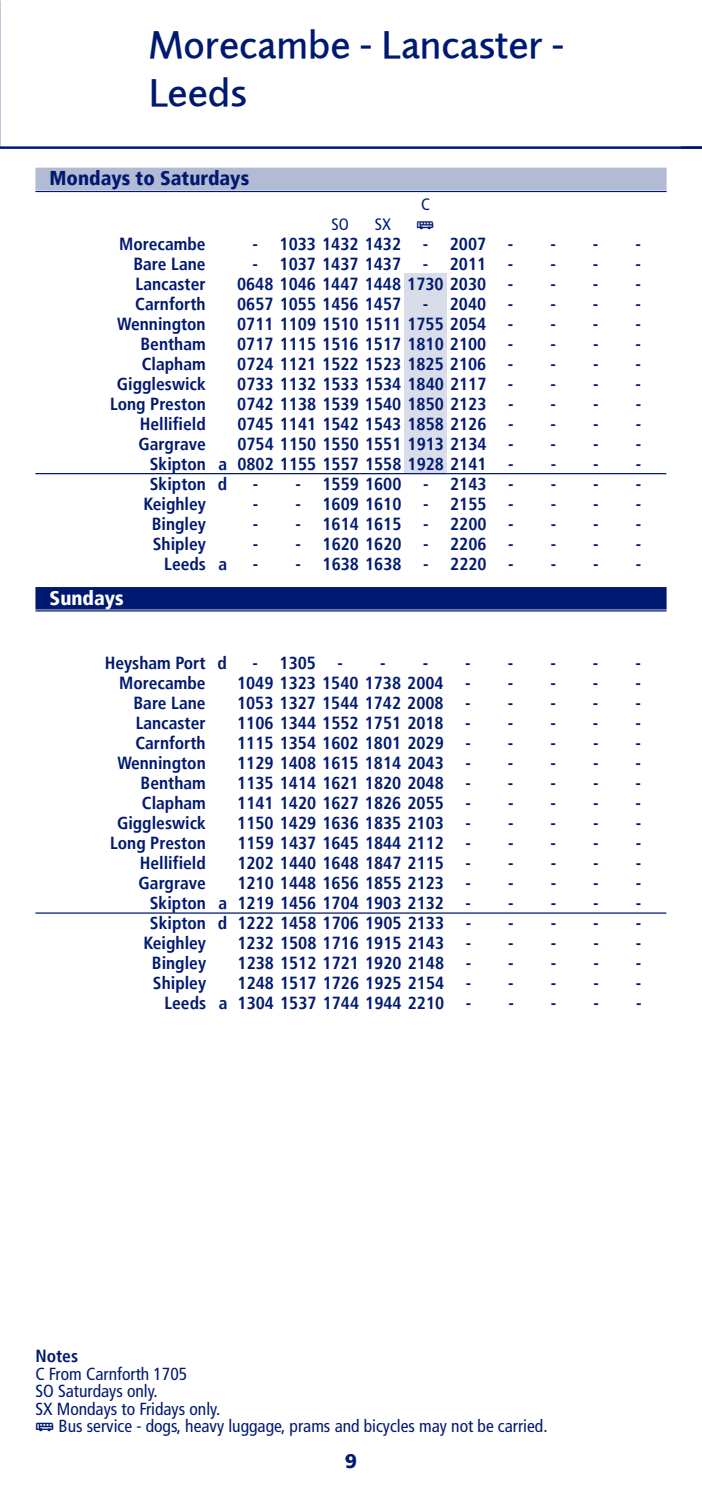
<style>
.page{position:relative;width:702px;height:1489px;background:#fff}
.page>*{position:absolute;margin:0;border:0;box-sizing:border-box;transform-origin:0 0}
.t1{font:500 40px/48px "Foundry Sans";color:#001970}
.t2{font:900 condensed 20px "Frutiger LT";color:#001970}
.t3{font:900 condensed 20px "Frutiger LT";color:#fff}
.t4{font:900 20px "Frutiger LT";color:#001970}
.t5{font:700 condensed 17.5px "Frutiger LT";color:#001970}
.t6{font:condensed 17.5px/17.5px "Frutiger LT";color:#001970}
.t7{font:condensed 16.5px "Frutiger LT";color:#001970}
.t8{font:16.5px "BRFACE2";color:#001970}
.s1{font-family:"BRFACE2";font-stretch:normal}
</style>
<div class="page">
<hr style="left:0;top:146px;width:702px;height:3px;background:#001970">
<div style="left:404px;top:273px;width:42px;height:200px;background:#d9ddea"></div>
<div style="left:35px;top:168px;width:631px;height:22px;background:#b3bad4"></div>
<hr style="left:35px;top:191px;width:631px;height:1px;background:#001970">
<hr style="left:35px;top:473px;width:631px;height:1px;background:#001970">
<div style="left:35px;top:587px;width:631px;height:22px;background:#001970"></div>
<hr style="left:35px;top:610px;width:631px;height:1px;background:#001970">
<hr style="left:35px;top:912px;width:631px;height:1px;background:#001970">
<h1 class="t1" style="left:149px;top:20px;width:417px">Morecambe - Lancaster -<br>Leeds</h1>
<p class="t2" style="left:50px;top:166px;width:201px">Mondays to Saturdays</p>
<p class="t7" style="left:421px;top:195px;width:10px">C</p>
<p class="t7" style="left:331px;top:214px;width:19px">SO</p>
<p class="t7" style="left:375px;top:214px;width:18px">SX</p>
<p class="t8" style="left:416px;top:214px;width:19px">G</p>
<p class="t5" style="left:119px;top:233px;width:88px">Morecambe</p>
<p class="t5" style="left:252px;top:233px;width:262px">- 1033 1432 1432 - 2007 -</p>
<p class="t5" style="left:550px;top:233px;width:50px">- -</p>
<p class="t5" style="left:635px;top:233px;width:7px">-</p>
<p class="t5" style="left:133px;top:253px;width:74px">Bare Lane</p>
<p class="t5" style="left:252px;top:253px;width:262px">- 1037 1437 1437 - 2011 -</p>
<p class="t5" style="left:550px;top:253px;width:50px">- -</p>
<p class="t5" style="left:635px;top:253px;width:7px">-</p>
<p class="t5" style="left:136px;top:273px;width:72px">Lancaster</p>
<p class="t5" style="left:237px;top:273px;width:278px">0648 1046 1447 1448 1730 2030 -</p>
<p class="t5" style="left:550px;top:273px;width:50px">- -</p>
<p class="t5" style="left:635px;top:273px;width:7px">-</p>
<p class="t5" style="left:135px;top:293px;width:72px">Carnforth</p>
<p class="t5" style="left:237px;top:293px;width:278px">0657 1055 1456 1457 - 2040 -</p>
<p class="t5" style="left:550px;top:293px;width:50px">- -</p>
<p class="t5" style="left:635px;top:293px;width:7px">-</p>
<p class="t5" style="left:117px;top:313px;width:90px">Wennington</p>
<p class="t5" style="left:237px;top:313px;width:278px">0711 1109 1510 1511 1755 2054 -</p>
<p class="t5" style="left:550px;top:313px;width:50px">- -</p>
<p class="t5" style="left:635px;top:313px;width:7px">-</p>
<p class="t5" style="left:140px;top:333px;width:67px">Bentham</p>
<p class="t5" style="left:237px;top:333px;width:278px">0717 1115 1516 1517 1810 2100 -</p>
<p class="t5" style="left:550px;top:333px;width:50px">- -</p>
<p class="t5" style="left:635px;top:333px;width:7px">-</p>
<p class="t5" style="left:142px;top:353px;width:65px">Clapham</p>
<p class="t5" style="left:237px;top:353px;width:278px">0724 1121 1522 1523 1825 2106 -</p>
<p class="t5" style="left:550px;top:353px;width:50px">- -</p>
<p class="t5" style="left:635px;top:353px;width:7px">-</p>
<p class="t5" style="left:117px;top:373px;width:90px">Giggleswick</p>
<p class="t5" style="left:237px;top:373px;width:278px">0733 1132 1533 1534 1840 2117 -</p>
<p class="t5" style="left:550px;top:373px;width:50px">- -</p>
<p class="t5" style="left:635px;top:373px;width:7px">-</p>
<p class="t5" style="left:110px;top:393px;width:97px">Long Preston</p>
<p class="t5" style="left:237px;top:393px;width:278px">0742 1138 1539 1540 1850 2123 -</p>
<p class="t5" style="left:550px;top:393px;width:50px">- -</p>
<p class="t5" style="left:635px;top:393px;width:7px">-</p>
<p class="t5" style="left:140px;top:413px;width:68px">Hellifield</p>
<p class="t5" style="left:237px;top:413px;width:278px">0745 1141 1542 1543 1858 2126 -</p>
<p class="t5" style="left:550px;top:413px;width:50px">- -</p>
<p class="t5" style="left:635px;top:413px;width:7px">-</p>
<p class="t5" style="left:138px;top:433px;width:69px">Gargrave</p>
<p class="t5" style="left:237px;top:433px;width:278px">0754 1150 1550 1551 1913 2134 -</p>
<p class="t5" style="left:550px;top:433px;width:50px">- -</p>
<p class="t5" style="left:635px;top:433px;width:7px">-</p>
<p class="t5" style="left:150px;top:453px;width:365px">Skipton a 0802 1155 1557 1558 1928 2141 -</p>
<p class="t5" style="left:550px;top:453px;width:50px">- -</p>
<p class="t5" style="left:635px;top:453px;width:7px">-</p>
<p class="t5" style="left:150px;top:473px;width:79px">Skipton d</p>
<p class="t5" style="left:253px;top:473px;width:262px">- - 1559 1600 - 2143 -</p>
<p class="t5" style="left:550px;top:473px;width:50px">- -</p>
<p class="t5" style="left:635px;top:473px;width:7px">-</p>
<p class="t5" style="left:143px;top:493px;width:64px">Keighley</p>
<p class="t5" style="left:253px;top:493px;width:262px">- - 1609 1610 - 2155 -</p>
<p class="t5" style="left:550px;top:493px;width:50px">- -</p>
<p class="t5" style="left:635px;top:493px;width:7px">-</p>
<p class="t5" style="left:152px;top:513px;width:56px">Bingley</p>
<p class="t5" style="left:253px;top:513px;width:262px">- - 1614 1615 - 2200 -</p>
<p class="t5" style="left:550px;top:513px;width:50px">- -</p>
<p class="t5" style="left:635px;top:513px;width:7px">-</p>
<p class="t5" style="left:153px;top:533px;width:55px">Shipley</p>
<p class="t5" style="left:253px;top:533px;width:262px">- - 1620 1620 - 2206 -</p>
<p class="t5" style="left:550px;top:533px;width:50px">- -</p>
<p class="t5" style="left:635px;top:533px;width:7px">-</p>
<p class="t5" style="left:164px;top:553px;width:65px">Leeds a</p>
<p class="t5" style="left:253px;top:553px;width:262px">- - 1638 1638 - 2220 -</p>
<p class="t5" style="left:550px;top:553px;width:50px">- -</p>
<p class="t5" style="left:635px;top:553px;width:7px">-</p>
<p class="t3" style="left:50px;top:585px;width:76px">Sundays</p>
<p class="t5" style="left:105px;top:652px;width:124px">Heysham Port d</p>
<p class="t5" style="left:252px;top:652px;width:92px">- 1305 -</p>
<p class="t5" style="left:380px;top:652px;width:50px">- -</p>
<p class="t5" style="left:465px;top:652px;width:50px">- -</p>
<p class="t5" style="left:550px;top:652px;width:50px">- -</p>
<p class="t5" style="left:635px;top:652px;width:7px">-</p>
<p class="t5" style="left:119px;top:672px;width:88px">Morecambe</p>
<p class="t5" style="left:237px;top:672px;width:235px">1049 1323 1540 1738 2004 -</p>
<p class="t5" style="left:507px;top:672px;width:50px">- -</p>
<p class="t5" style="left:593px;top:672px;width:50px">- -</p>
<p class="t5" style="left:133px;top:692px;width:74px">Bare Lane</p>
<p class="t5" style="left:237px;top:692px;width:235px">1053 1327 1544 1742 2008 -</p>
<p class="t5" style="left:508px;top:692px;width:50px">- -</p>
<p class="t5" style="left:593px;top:692px;width:50px">- -</p>
<p class="t5" style="left:136px;top:712px;width:72px">Lancaster</p>
<p class="t5" style="left:237px;top:712px;width:235px">1106 1344 1552 1751 2018 -</p>
<p class="t5" style="left:508px;top:712px;width:50px">- -</p>
<p class="t5" style="left:593px;top:712px;width:50px">- -</p>
<p class="t5" style="left:135px;top:732px;width:72px">Carnforth</p>
<p class="t5" style="left:237px;top:732px;width:235px">1115 1354 1602 1801 2029 -</p>
<p class="t5" style="left:508px;top:732px;width:50px">- -</p>
<p class="t5" style="left:593px;top:732px;width:50px">- -</p>
<p class="t5" style="left:117px;top:752px;width:90px">Wennington</p>
<p class="t5" style="left:237px;top:752px;width:235px">1129 1408 1615 1814 2043 -</p>
<p class="t5" style="left:508px;top:752px;width:50px">- -</p>
<p class="t5" style="left:593px;top:752px;width:50px">- -</p>
<p class="t5" style="left:141px;top:772px;width:67px">Bentham</p>
<p class="t5" style="left:237px;top:772px;width:235px">1135 1414 1621 1820 2048 -</p>
<p class="t5" style="left:508px;top:772px;width:50px">- -</p>
<p class="t5" style="left:593px;top:772px;width:50px">- -</p>
<p class="t5" style="left:142px;top:792px;width:65px">Clapham</p>
<p class="t5" style="left:237px;top:792px;width:235px">1141 1420 1627 1826 2055 -</p>
<p class="t5" style="left:508px;top:792px;width:50px">- -</p>
<p class="t5" style="left:593px;top:792px;width:50px">- -</p>
<p class="t5" style="left:117px;top:812px;width:90px">Giggleswick</p>
<p class="t5" style="left:237px;top:812px;width:235px">1150 1429 1636 1835 2103 -</p>
<p class="t5" style="left:508px;top:812px;width:50px">- -</p>
<p class="t5" style="left:593px;top:812px;width:50px">- -</p>
<p class="t5" style="left:110px;top:832px;width:97px">Long Preston</p>
<p class="t5" style="left:237px;top:832px;width:235px">1159 1437 1645 1844 2112 -</p>
<p class="t5" style="left:508px;top:832px;width:50px">- -</p>
<p class="t5" style="left:593px;top:832px;width:50px">- -</p>
<p class="t5" style="left:140px;top:852px;width:68px">Hellifield</p>
<p class="t5" style="left:237px;top:852px;width:235px">1202 1440 1648 1847 2115 -</p>
<p class="t5" style="left:508px;top:852px;width:50px">- -</p>
<p class="t5" style="left:593px;top:852px;width:50px">- -</p>
<p class="t5" style="left:138px;top:872px;width:69px">Gargrave</p>
<p class="t5" style="left:237px;top:872px;width:235px">1210 1448 1656 1855 2123 -</p>
<p class="t5" style="left:508px;top:872px;width:50px">- -</p>
<p class="t5" style="left:593px;top:872px;width:50px">- -</p>
<p class="t5" style="left:150px;top:892px;width:323px">Skipton a 1219 1456 1704 1903 2132 -</p>
<p class="t5" style="left:508px;top:892px;width:50px">- -</p>
<p class="t5" style="left:593px;top:892px;width:50px">- -</p>
<p class="t5" style="left:150px;top:912px;width:323px">Skipton d 1222 1458 1706 1905 2133 -</p>
<p class="t5" style="left:508px;top:912px;width:50px">- -</p>
<p class="t5" style="left:593px;top:912px;width:50px">- -</p>
<p class="t5" style="left:143px;top:932px;width:64px">Keighley</p>
<p class="t5" style="left:237px;top:932px;width:235px">1232 1508 1716 1915 2143 -</p>
<p class="t5" style="left:508px;top:932px;width:50px">- -</p>
<p class="t5" style="left:593px;top:932px;width:50px">- -</p>
<p class="t5" style="left:152px;top:952px;width:56px">Bingley</p>
<p class="t5" style="left:237px;top:952px;width:235px">1238 1512 1721 1920 2148 -</p>
<p class="t5" style="left:508px;top:952px;width:50px">- -</p>
<p class="t5" style="left:593px;top:952px;width:50px">- -</p>
<p class="t5" style="left:153px;top:972px;width:55px">Shipley</p>
<p class="t5" style="left:237px;top:972px;width:235px">1248 1517 1726 1925 2154 -</p>
<p class="t5" style="left:508px;top:972px;width:50px">- -</p>
<p class="t5" style="left:593px;top:972px;width:50px">- -</p>
<p class="t5" style="left:164px;top:992px;width:308px">Leeds a 1304 1537 1744 1944 2210 -</p>
<p class="t5" style="left:508px;top:992px;width:50px">- -</p>
<p class="t5" style="left:593px;top:992px;width:50px">- -</p>
<p class="t5" style="left:35px;top:1345px;width:44px">Notes</p>
<p class="t6" style="left:35px;top:1364px;width:513px">C From Carnforth 1705<br>SO Saturdays only.<br>SX Mondays to Fridays only.<br><span class="s1">G</span> Bus service - dogs, heavy luggage, prams and bicycles may not be carried.</p>
<p class="t4" style="left:345px;top:1448px;width:14px">9</p>
</div>
